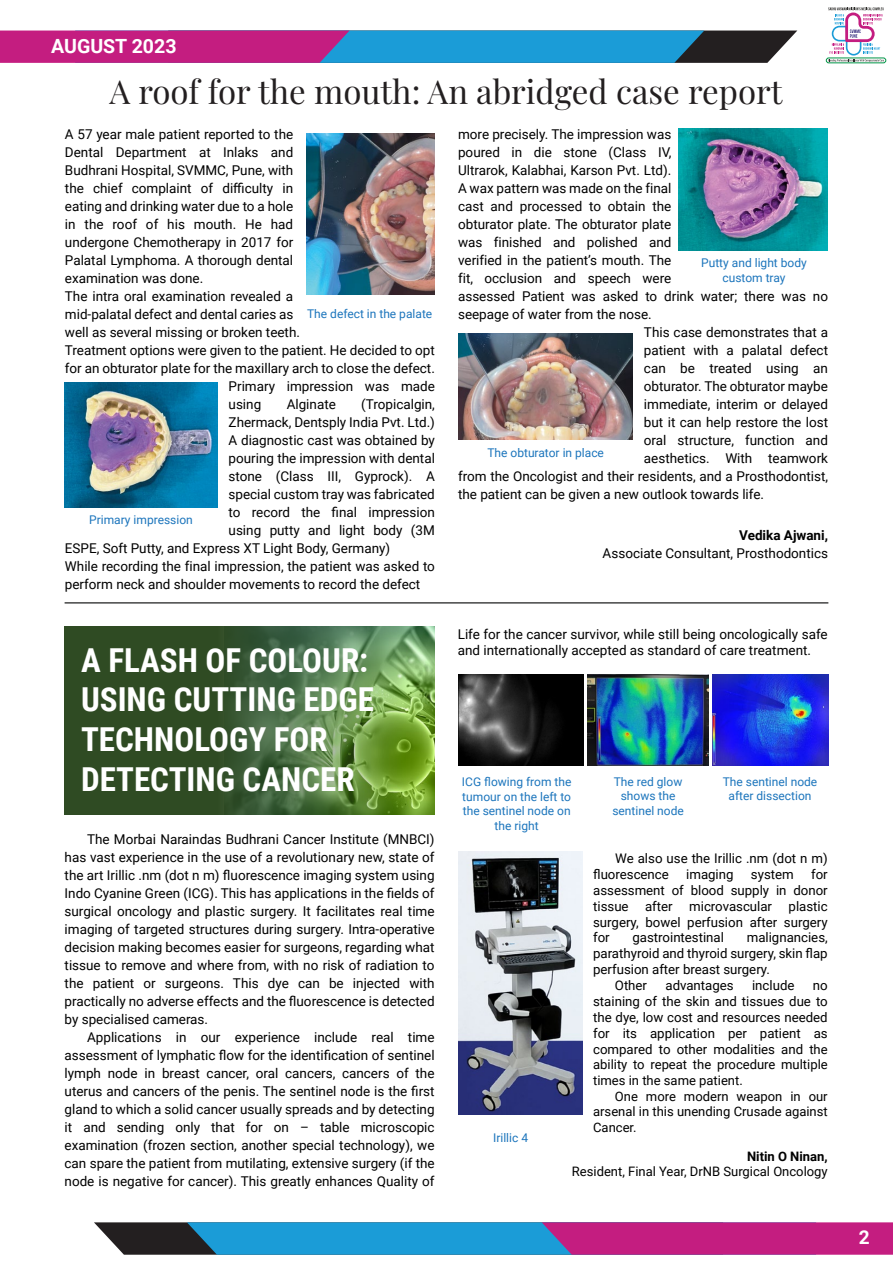
<style>
.page{position:relative;width:893px;height:1263px;background:#fff}
.page>*{position:absolute;margin:0;border:0;box-sizing:border-box;transform-origin:0 0}
.t1{font:700 33px/39.6px "Roboto Condensed";color:#fff}
.t2{font:33px "Playfair Display";color:#231f20}
.t3{font:700 19.5px "Roboto";color:#fff}
.t4{font:700 19.05px "Roboto";color:#fff}
.t5{font:13.5px/18px "Roboto";color:#000;text-align:justify}
.t6{font:700 13.5px "Roboto";color:#000}
.t7{font:13.2px/15.9px "Roboto";color:#000;text-align:justify}
.t8{font:13.05px/15.6px "Roboto";color:#000}
.t9{font:700 13.05px "Roboto";color:#000}
.t10{font:12px/14.4px "Roboto";color:#1c75bc;text-align:center}
.s1{font-size:13.05px}
</style>
<div class="page">
<img style="left:307px;top:134px;width:127px;height:161px">
<svg style="left:828px;top:7px;width:56px;height:54px"></svg>
<div style="left:826px;top:58px;width:60px;height:5px;border:1px solid #019547;border-radius:2px"></div>
<svg style="left:0;top:31px;width:797px;height:32px;background:#675a9d"></svg>
<svg style="left:94px;top:1222px;width:799px;height:33px;background:#675b9e"></svg>
<img style="left:65px;top:383px;width:152px;height:125px">
<img style="left:459px;top:333px;width:174px;height:106px">
<img style="left:413px;top:626px;width:22px;height:188px">
<svg style="left:65px;top:626px;width:348px;height:188px;background:#456636"></svg>
<hr style="left:65px;top:602px;width:763px;height:2px;background:#444545">
<img style="left:458px;top:675px;width:126px;height:91px">
<img style="left:587px;top:674px;width:121px;height:91px">
<img style="left:712px;top:674px;width:116px;height:91px">
<img style="left:458px;top:852px;width:124px;height:263px">
<img style="left:678px;top:128px;width:149px;height:122px">
<h2 class="t3" style="left:51px;top:33px;width:127px">AUGUST 2023</h2>
<h1 class="t2" style="left:109px;top:66px;width:675px">A roof for the mouth: An abridged case report</h1>
<p class="t5" style="left:65px;top:125px;width:230px">A 57 year male patient reported to the</p>
<p class="t5" style="left:65px;top:143px;width:230px">Dental Department at Inlaks and</p>
<p class="t5" style="left:65px;top:161px;width:230px">Budhrani Hospital, SVMMC, Pune, with</p>
<p class="t5" style="left:65px;top:179px;width:230px">the chief complaint of difficulty in</p>
<p class="t5" style="left:65px;top:197px;width:230px">eating and drinking water due to a hole</p>
<p class="t5" style="left:65px;top:215px;width:230px">in the roof of his mouth. He had</p>
<p class="t5" style="left:65px;top:233px;width:230px">undergone Chemotherapy in 2017 for</p>
<p class="t5" style="left:65px;top:251px;width:230px">Palatal Lymphoma. A thorough dental</p>
<p class="t5" style="left:65px;top:269px;width:140px">examination was done.</p>
<p class="t5" style="left:65px;top:287px;width:230px">The intra oral examination revealed a</p>
<p class="t5" style="left:65px;top:305px;width:230px">mid-palatal defect and dental caries as</p>
<p class="t5" style="left:65px;top:323px;width:237px">well as several missing or broken teeth.</p>
<p class="t5" style="left:65px;top:341px;width:371px">Treatment options were given to the patient. He decided to opt</p>
<p class="t5" style="left:65px;top:359px;width:371px">for an obturator plate for the maxillary arch to close the defect.</p>
<p class="t5" style="left:229px;top:377px;width:208px">Primary impression was made</p>
<p class="t5" style="left:229px;top:395px;width:34px">using</p>
<p class="t5" style="left:287px;top:395px;width:51px">Alginate</p>
<p class="t5" style="left:361px;top:395px;width:75px">(Tropicalgin,</p>
<p class="t5" style="left:229px;top:413px;width:208px">Zhermack, Dentsply India Pvt. Ltd.)</p>
<p class="t5" style="left:229px;top:431px;width:208px">A diagnostic cast was obtained by</p>
<p class="t5" style="left:229px;top:449px;width:208px">pouring the impression with dental</p>
<p class="t5" style="left:229px;top:467px;width:208px">stone (Class III, Gyprock). A</p>
<p class="t5" style="left:229px;top:485px;width:208px">special custom tray was fabricated</p>
<p class="t5" style="left:229px;top:503px;width:208px">to record the final impression</p>
<p class="t5" style="left:229px;top:521px;width:208px">using putty and light body (3M</p>
<p class="t5" style="left:65px;top:539px;width:327px">ESPE, Soft Putty, and Express XT Light Body, Germany)</p>
<p class="t5" style="left:65px;top:557px;width:372px">While recording the final impression, the patient was asked to</p>
<p class="t5" style="left:65px;top:575px;width:357px">perform neck and shoulder movements to record the defect</p>
<p class="t10" style="left:307px;top:306px;width:127px">The defect in the palate</p>
<p class="t10" style="left:89px;top:512px;width:105px">Primary impression</p>
<h1 class="t1" style="left:81px;top:639px;width:294px">A FLASH OF COLOUR:<br>USING CUTTING EDGE<br>TECHNOLOGY FOR<br>DETECTING CANCER</h1>
<p class="t5" style="left:65px;top:830px;width:372px;text-indent:23px">The Morbai Naraindas Budhrani Cancer Institute (MNBCI) has vast experience in the use of a revolutionary new, state of the art Irillic .nm (dot n m) fluorescence imaging system using Indo Cyanine Green (ICG). This has applications in the fields of surgical oncology and plastic surgery. It facilitates real time imaging of targeted structures during surgery. Intra-operative decision making becomes easier for surgeons, regarding what tissue to remove and where from, with no risk of radiation to the patient or surgeons. This dye can be injected with practically no adverse effects and the fluorescence is detected by specialised cameras.</p>
<p class="t5" style="left:65px;top:1028px;width:372px;text-indent:23px">Applications in our experience include real time assessment of lymphatic flow for the identification of sentinel lymph node in breast cancer, oral cancers, cancers of the uterus and cancers of the penis. The sentinel node is the first gland to which a solid cancer usually spreads and by detecting it and sending only that for on – table microscopic examination (frozen section, another special technology), we can spare the patient from mutilating, extensive surgery (if the node is negative for cancer). This greatly enhances Quality of</p>
<p class="t5" style="left:458px;top:125px;width:215px">more precisely. The impression was</p>
<p class="t5" style="left:458px;top:143px;width:215px">poured in die stone (Class IV,</p>
<p class="t5" style="left:458px;top:161px;width:215px">Ultrarok, Kalabhai, Karson Pvt. Ltd).</p>
<p class="t5" style="left:458px;top:179px;width:215px">A wax pattern was made on the final</p>
<p class="t5" style="left:458px;top:197px;width:215px">cast and processed to obtain the</p>
<p class="t5" style="left:458px;top:215px;width:215px">obturator plate. The obturator plate</p>
<p class="t5" style="left:458px;top:233px;width:215px">was finished and polished and</p>
<p class="t5" style="left:458px;top:251px;width:215px">verified in the patient’s mouth. The</p>
<p class="t5" style="left:458px;top:269px;width:215px">fit, occlusion and speech were</p>
<p class="t5" style="left:458px;top:287px;width:371px">assessed Patient was asked to drink water; there was no</p>
<p class="t5" style="left:458px;top:305px;width:195px">seepage of water from the nose.</p>
<p class="t5" style="left:644px;top:323px;width:186px">This case demonstrates that a</p>
<p class="t5" style="left:644px;top:341px;width:186px">patient with a palatal defect</p>
<p class="t5" style="left:644px;top:359px;width:186px">can be treated using an</p>
<p class="t5" style="left:644px;top:377px;width:186px">obturator. The obturator maybe</p>
<p class="t5" style="left:644px;top:395px;width:186px">immediate, interim or delayed</p>
<p class="t5" style="left:644px;top:413px;width:186px">but it can help restore the lost</p>
<p class="t5" style="left:644px;top:431px;width:186px">oral structure, function and</p>
<p class="t5" style="left:644px;top:449px;width:186px">aesthetics. With teamwork</p>
<p class="t5" style="left:458px;top:467px;width:371px">from the Oncologist and their residents, and a Prosthodontist,</p>
<p class="t5" style="left:458px;top:485px;width:308px">the patient can be given a new outlook towards life.</p>
<p class="t6" style="left:739px;top:525px;width:90px">Vedika Ajwani,</p>
<p class="t5" style="left:603px;top:543px;width:227px">Associate Consultant, Prosthodontics</p>
<p class="t10" style="left:701px;top:255px;width:107px">Putty and light body custom tray</p>
<p class="t10" style="left:487px;top:445px;width:118px">The obturator in place</p>
<p class="t5" style="left:458px;top:625px;width:371px;line-height:16.5px">Life for the cancer survivor, while still being oncologically safe and internationally accepted as standard of care treatment.</p>
<p class="t10" style="left:462px;top:774px;width:111px">ICG flowing from the tumour on the left to the sentinel node on the right</p>
<p class="t10" style="left:612px;top:774px;width:73px">The red glow shows the sentinel node</p>
<p class="t10" style="left:723px;top:774px;width:96px">The sentinel node after dissection</p>
<p class="t10" style="left:493px;top:1129px;width:36px">Irillic 4</p>
<p class="t7" style="left:593px;top:850px;width:236px;text-indent:22px">We also use the Irillic .nm (dot n m) fluorescence</p>
<p class="t7" style="left:593px;top:866px;width:236px;text-indent:218px">for assessment of blood supply in donor tissue after microvascular plastic surgery, bowel perfusion after surgery for</p>
<p class="t7" style="left:686px;top:866px;width:49px">imaging</p>
<p class="t7" style="left:751px;top:866px;width:44px">system</p>
<p class="t7" style="left:632px;top:929px;width:93px">gastrointestinal</p>
<p class="t7" style="left:747px;top:929px;width:82px">malignancies,</p>
<p class="t7" style="left:593px;top:945px;width:236px">parathyroid and thyroid surgery, skin flap</p>
<p class="t7" style="left:593px;top:961px;width:178px">perfusion after breast surgery.</p>
<p class="t7" style="left:615px;top:977px;width:34px">Other</p>
<p class="t7" style="left:665px;top:977px;width:70px">advantages</p>
<p class="t7" style="left:752px;top:977px;width:44px">include</p>
<p class="t7" style="left:593px;top:977px;width:236px;text-indent:220px">no staining of the skin and tissues due to the dye, low cost and resources needed for its application per patient as compared to other modalities and <span class="s1">the</span></p>
<p class="t8" style="left:593px;top:1056px;width:236px">ability to repeat the procedure multiple times in the same patient.</p>
<p class="t8" style="left:593px;top:1088px;width:236px;text-align:justify;text-indent:22px">One more modern weapon in our arsenal in this unending Crusade against Cancer.</p>
<p class="t9" style="left:747px;top:1147px;width:82px">Nitin O Ninan,</p>
<p class="t8" style="left:572px;top:1163px;width:257px">Resident, Final Year, DrNB Surgical Oncology</p>
<h3 class="t4" style="left:859px;top:1224px;width:12px">2</h3>
</div>
